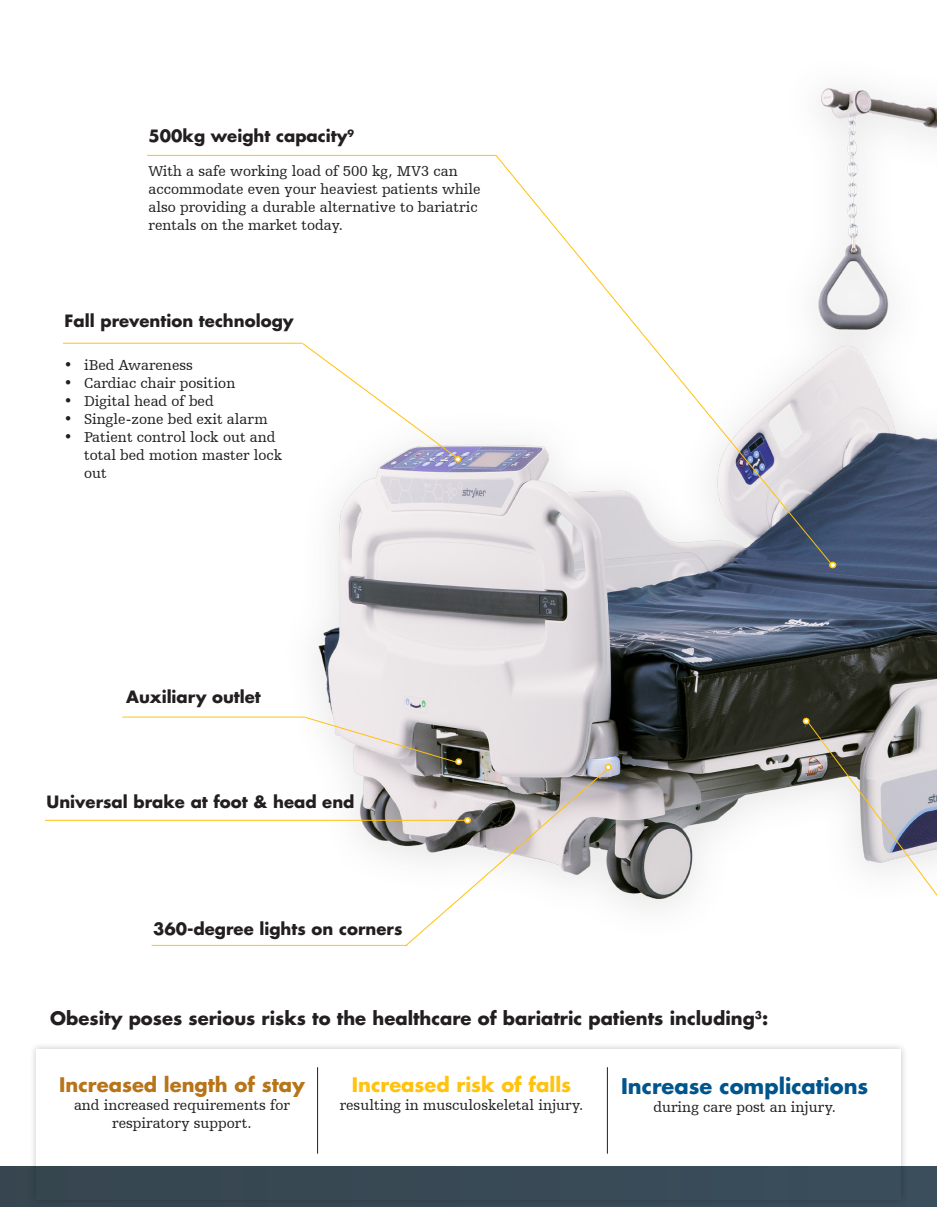
<style>
.page{position:relative;width:937px;height:1207px;background:#fff}
.page>*{position:absolute;margin:0;border:0;box-sizing:border-box;transform-origin:0 0}
.t1{font:700 21px "Futura For Stryker";color:#00558c}
.t2{font:700 19.5px "Futura For Stryker";color:#b77418}
.t3{font:700 19.5px "Futura For Stryker";color:#ffc20d}
.t4{font:700 18px "Futura For Stryker";color:#231f20}
.t5{font:700 16.5px "Futura For Stryker";color:#231f20}
.t6{font:15px/18px "Humanist Slabserif 712 BT";color:#231f20}
</style>
<div class="page">
<img style="left:257px;top:88px;width:679px;height:858px">
<div style="left:29px;top:1040px;width:878px;height:166px;background:#231f20;opacity:.25"></div>
<div style="left:36px;top:1048px;width:864px;height:151px;background:#fff"></div>
<svg style="left:301px;top:342px;width:159px;height:120px"></svg>
<div style="left:454px;top:456px;width:7px;height:6px;border:2px solid #ffc20d;border-radius:50%"></div>
<svg style="left:803px;top:718px;width:133px;height:226px"></svg>
<div style="left:802px;top:717px;width:7px;height:7px;border:2px solid #ffc20d;border-radius:50%"></div>
<hr style="left:122px;top:716px;width:182px;height:1px;background:#ffc20d">
<hr style="left:152px;top:944px;width:255px;height:1px;background:#ffc20d">
<div style="left:604px;top:763px;width:7px;height:7px;border:2px solid #ffc20d;border-radius:50%"></div>
<div style="left:0;top:1166px;width:936px;height:40px;background:#384955"></div>
<svg style="left:494px;top:154px;width:338px;height:411px"></svg>
<div style="left:828px;top:561px;width:7px;height:7px;border:2px solid #ffc20d;border-radius:50%"></div>
<hr style="left:317px;top:1066px;width:1px;height:87px;background:#231f20">
<hr style="left:606px;top:1066px;width:1px;height:87px;background:#231f20">
<hr style="left:147px;top:155px;width:348px;height:1px;background:#ffc20d">
<hr style="left:63px;top:343px;width:239px;height:1px;background:#ffc20d">
<hr style="left:45px;top:819px;width:423px;height:1px;background:#ffc20d">
<svg style="left:303px;top:716px;width:307px;height:230px"></svg>
<div style="left:464px;top:816px;width:6px;height:7px;border:2px solid #ffc20d;border-radius:50%"></div>
<p class="t5" style="left:149px;top:125px;width:207px">500kg weight capacity<sup>9</sup></p>
<p class="t6" style="left:149px;top:161px;width:333px">With a safe working load of 500 kg, MV3 can accommodate even your heaviest patients while also providing a durable alternative to bariatric rentals on the market today.</p>
<p class="t5" style="left:65px;top:309px;width:230px">Fall prevention technology</p>
<p class="t6" style="left:64px;top:355px;width:130px">• iBed Awareness</p>
<p class="t6" style="left:64px;top:373px;width:173px">• Cardiac chair position</p>
<p class="t6" style="left:64px;top:391px;width:151px">• Digital head of bed</p>
<p class="t6" style="left:64px;top:409px;width:205px">• Single-zone bed exit alarm</p>
<p class="t6" style="left:84px;top:427px;width:200px;text-indent:-20px">• Patient control lock out and total bed motion master lock out</p>
<p class="t5" style="left:126px;top:685px;width:136px">Auxiliary outlet</p>
<p class="t5" style="left:47px;top:790px;width:309px">Universal brake at foot &amp; head end</p>
<p class="t5" style="left:153px;top:917px;width:251px">360-degree lights on corners</p>
<p class="t4" style="left:50px;top:1006px;width:719px">Obesity poses serious risks to the healthcare of bariatric patients including<sup>3</sup>:</p>
<p class="t2" style="left:59px;top:1071px;width:247px">Increased length of stay</p>
<p class="t6" style="left:74px;top:1095px;width:217px;text-align:center">and increased requirements for respiratory support.</p>
<p class="t3" style="left:351px;top:1071px;width:221px">Increased risk of falls</p>
<p class="t6" style="left:339px;top:1095px;width:245px">resulting in musculoskeletal injury.</p>
<p class="t1" style="left:621px;top:1071px;width:249px">Increase complications</p>
<p class="t6" style="left:653px;top:1096px;width:184px">during care post an injury.</p>
</div>
